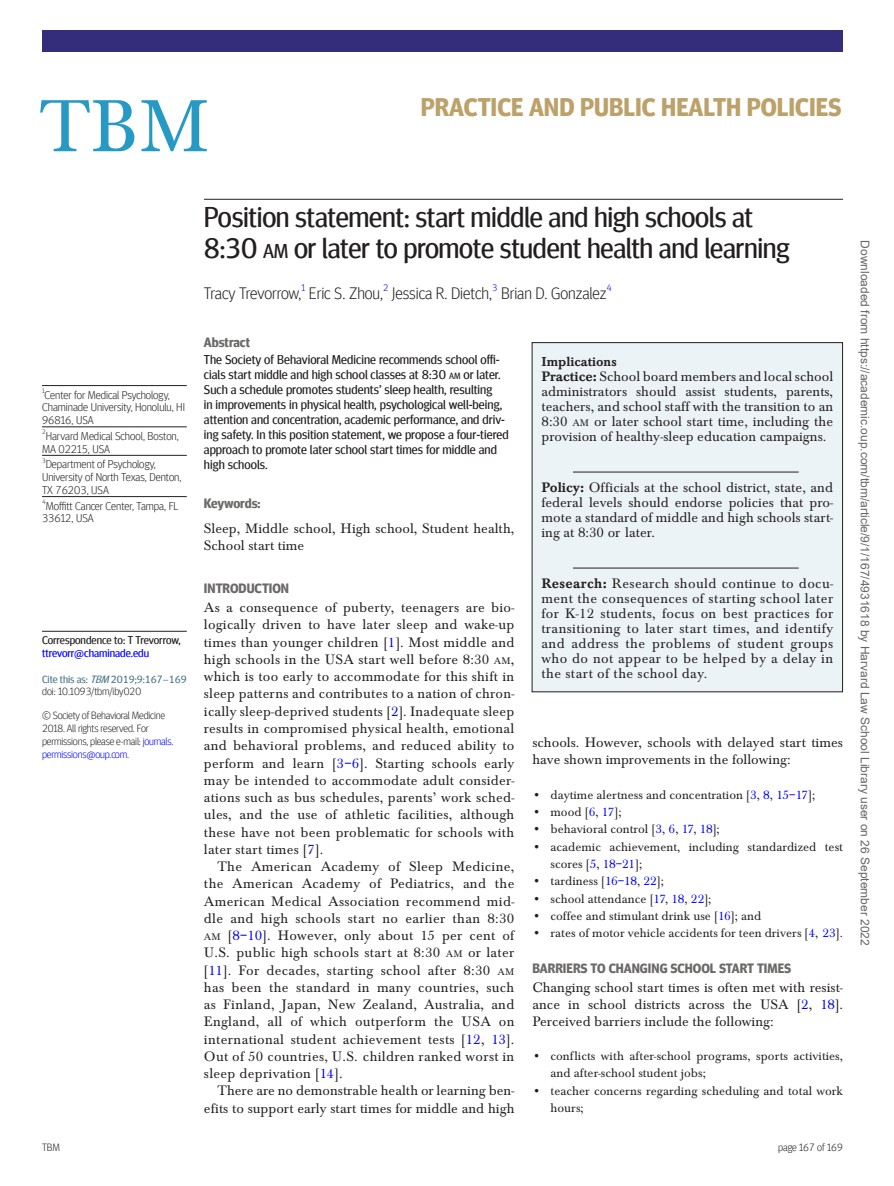
<style>
.page{position:relative;width:894px;height:1186px;background:#fff}
.page>*{position:absolute;margin:0;border:0;box-sizing:border-box;transform-origin:0 0}
.t1{font:76.5px "Baskerville EF";color:#269ac5}
.t2{font:28.5px/31.5px "Meta Headline Offc";letter-spacing:-.01em;color:#231f20}
.t3{font:700 25.5px "Meta Headline Offc";color:#bca26a}
.t4{font:300 16.5px "Meta Headline Offc";color:#231f20}
.t5{font:14.25px/17.2px "Baskerville EF";color:#231f20;text-align:justify}
.t6{font:700 13.5px "Meta Headline Offc";color:#6b6a68}
.t7{font:500 13.5px "Baskerville EF";color:#231f20}
.t8{font:12.75px/17.2px "Baskerville EF";color:#231f20}
.t9{font:12.75px/15px "Meta Headline Offc";letter-spacing:.005em;color:#231f20}
.t10{font:12px "Arial";color:#666}
.t11{font:300 11.25px/12.8px "Meta Headline Offc";color:#231f20}
.t12{font:11.25px "Meta Headline Offc";letter-spacing:-.01em;color:#231f20}
.t13{font:11.25px "Meta Headline Offc";color:#00f}
.t14{font:300 10.5px/12.8px "Meta Headline Offc";letter-spacing:-.015em;color:#231f20}
.t15{font:10.5px/12.8px "Meta Headline Offc";color:#4f788a}
.t16{font:300 9.6px "Meta Headline Offc";color:#00f}
.t17{font:300 6.6px "Meta Headline Offc";color:#231f20}
.s1{font-style:italic}
.s2{font-weight:300;color:#231f20}
.s3{color:#00f}
.s4{font-size:19.95px}
.s5{font-size:8.85px}
.s6{font-style:inherit}
.s7{font-size:10.05px}
.s8{font-weight:500}
</style>
<div class="page">
<div style="left:42px;top:30px;width:800px;height:21px;background:#332d7b"></div>
<hr style="left:204px;top:199px;width:638px;height:1px;background:#231f20">
<div style="left:532px;top:343px;width:310px;height:349px;background:#ebf3f6"></div>
<hr style="left:572px;top:472px;width:226px;height:1px;background:#231f20">
<hr style="left:572px;top:568px;width:226px;height:1px;background:#231f20">
<hr style="left:42px;top:385px;width:145px;height:1px;background:#231f20">
<hr style="left:42px;top:426px;width:145px;height:1px;background:#231f20">
<hr style="left:42px;top:455px;width:145px;height:1px;background:#231f20">
<hr style="left:42px;top:496px;width:145px;height:1px;background:#231f20">
<hr style="left:42px;top:631px;width:145px;height:1px;background:#231f20">
<h1 class="t1" style="left:39px;top:84px;width:171px">TBM</h1>
<h3 class="t3" style="left:421px;top:92px;width:421px">PRACTICE AND PUBLIC HEALTH POLICIES</h3>
<p class="t17" style="left:42px;top:387px;width:4px">1</p>
<p class="t11" style="left:42px;top:388px;width:144px">Center for Medical Psychology,<br>Chaminade University, Honolulu, HI<br>96816, USA</p>
<p class="t17" style="left:42px;top:428px;width:5px">2</p>
<p class="t11" style="left:42px;top:430px;width:138px;text-indent:4px">Harvard Medical School, Boston,<br>MA 02215, USA</p>
<p class="t17" style="left:42px;top:457px;width:5px">3</p>
<p class="t11" style="left:42px;top:458px;width:141px;text-indent:4px">Department of Psychology,<br>University of North Texas, Denton,<br>TX 76203, USA</p>
<p class="t17" style="left:42px;top:498px;width:5px">4</p>
<p class="t11" style="left:42px;top:499px;width:138px;text-indent:4px">Moffitt Cancer Center, Tampa, FL<br>33612, USA</p>
<p class="t12" style="left:42px;top:634px;width:140px">Correspondence to: T Trevorrow,</p>
<p class="t13" style="left:42px;top:647px;width:109px">ttrevorr@chaminade.edu</p>
<p class="t15" style="left:42px;top:673px;width:146px">Cite this as: <span class="s1">TBM</span> 2019;9:167–169 <span class="s2">doi: 10.1093/tbm/iby020</span></p>
<p class="t14" style="left:42px;top:709px;width:133px">© Society of Behavioral Medicine<br>2018. All rights reserved. For permissions, please e-mail: <span class="s3">journals. permissions@oup.com</span>.</p>
<h2 class="t2" style="left:204px;top:202px;width:586px">Position statement: start middle and high schools at<br>8:30 <span class="s4">AM</span> or later to promote student health and learning</h2>
<p class="t4" style="left:204px;top:283px;width:181px">Tracy Trevorrow, Eric S. Zhou,</p>
<p class="t16" style="left:301px;top:282px;width:5px">1</p>
<p class="t16" style="left:383px;top:282px;width:7px">2</p>
<p class="t4" style="left:392px;top:283px;width:101px">Jessica R. Dietch,</p>
<p class="t16" style="left:492px;top:282px;width:7px">3</p>
<p class="t4" style="left:501px;top:283px;width:107px">Brian D. Gonzalez</p>
<p class="t16" style="left:606px;top:282px;width:7px">4</p>
<p class="t6" style="left:204px;top:335px;width:48px">Abstract</p>
<p class="t9" style="left:204px;top:352px;width:306px">The Society of Behavioral Medicine recommends school offi&shy;cials start middle and high school classes at 8:30 <span class="s5">AM</span> or later.<br>Such a schedule promotes students’ sleep health, resulting<br>in improvements in physical health, psychological well-being, attention and concentration, academic performance, and driv&shy;ing safety. In this position statement, we propose a four-tiered approach to promote later school start times for middle and high schools<span class="s6">.</span></p>
<p class="t6" style="left:204px;top:495px;width:58px">Keywords:</p>
<p class="t5" style="left:204px;top:520px;width:312px">Sleep, Middle school, High school, Student health,<br>School start time</p>
<p class="t6" style="left:204px;top:581px;width:87px">INTRODUCTION</p>
<p class="t5" style="left:204px;top:599px;width:312px">As a consequence of puberty, teenagers are bio&shy;logically driven to have later sleep and wake-up times than younger children [<span class="s3">1</span>]. Most middle and high schools in the USA start well before 8:30 <span class="s7">AM</span>, which is too early to accommodate for this shift in sleep patterns and contributes to a nation of chron&shy;ically sleep-deprived students [<span class="s3">2</span>]. Inadequate sleep results in compromised physical health, emotional and behavioral problems, and reduced ability to perform and learn [<span class="s3">3–6</span>]. Starting schools early may be intended to accommodate adult consider&shy;ations such as bus schedules, parents’ work sched&shy;ules, and the use of athletic facilities, although these have not been problematic for schools with later start times [<span class="s3">7</span>].</p>
<p class="t5" style="left:204px;top:858px;width:312px;text-indent:14px">The American Academy of Sleep Medicine, the American Academy of Pediatrics, and the American Medical Association recommend mid&shy;dle and high schools start no earlier than 8:30<br><span class="s7">AM</span> [<span class="s3">8–10</span>]. However, only about 15 per cent of U.S. public high schools start at 8:30 <span class="s7">AM</span> or later [<span class="s3">11</span>]. For decades, starting school after 8:30 <span class="s7">AM </span>has been the standard in many countries, such as Finland, Japan, New Zealand, Australia, and England, all of which outperform the USA on international student achievement tests [<span class="s3">12</span>, <span class="s3">13</span>].<br>Out of 50 countries, U.S. children ranked worst in sleep deprivation [<span class="s3">14</span>].</p>
<p class="t5" style="left:204px;top:1082px;width:312px;text-align:right">There are no demonstrable health or learning ben&shy;efits to support early start times for middle and high</p>
<p class="t7" style="left:541px;top:354px;width:77px">Implications</p>
<p class="t5" style="left:541px;top:369px;width:293px;line-height:15px"><span class="s8">Practice:</span> School board members and local school administrators should assist students, parents, teachers, and school staff with the transition to an 8:30 <span class="s7">AM</span> or later school start time, including the provision of healthy-sleep education campaigns.</p>
<p class="t5" style="left:541px;top:480px;width:293px;line-height:15px"><span class="s8">Policy:</span> Officials at the school district, state, and federal levels should endorse policies that pro&shy;mote a standard of middle and high schools start&shy;ing at 8:30 or later.</p>
<p class="t5" style="left:541px;top:576px;width:293px;line-height:15px"><span class="s8">Research:</span> Research should continue to docu&shy;ment the consequences of starting school later for K-12 students, focus on best practices for transitioning to later start times, and identify and address the problems of student groups who do not appear to be helped by a delay in the start of the school day.</p>
<p class="t5" style="left:532px;top:734px;width:312px">schools. However, schools with delayed start times have shown improvements in the following:</p>
<p class="t8" style="left:532px;top:786px;width:284px">• daytime alertness and concentration [<span class="s3">3</span>, <span class="s3">8</span>, <span class="s3">15–17</span>];</p>
<p class="t8" style="left:532px;top:804px;width:91px">• mood [<span class="s3">6</span>, <span class="s3">17</span>];</p>
<p class="t8" style="left:532px;top:821px;width:189px">• behavioral control [<span class="s3">3</span>, <span class="s3">6</span>, <span class="s3">17</span>, <span class="s3">18</span>];</p>
<p class="t8" style="left:550px;top:838px;width:294px;text-indent:-18px">• academic achievement, including standardized test scores [<span class="s3">5</span>, <span class="s3">18–21</span>];</p>
<p class="t8" style="left:532px;top:873px;width:133px">• tardiness [<span class="s3">16–18</span>, <span class="s3">22</span>];</p>
<p class="t8" style="left:532px;top:890px;width:180px">• school attendance [<span class="s3">17</span>, <span class="s3">18</span>, <span class="s3">22</span>];</p>
<p class="t8" style="left:532px;top:907px;width:230px">• coffee and stimulant drink use [<span class="s3">16</span>]; and</p>
<p class="t8" style="left:532px;top:924px;width:312px">• rates of motor vehicle accidents for teen drivers [<span class="s3">4</span>, <span class="s3">23</span>].</p>
<p class="t6" style="left:532px;top:960px;width:260px">BARRIERS TO CHANGING SCHOOL START TIMES</p>
<p class="t5" style="left:532px;top:979px;width:312px">Changing school start times is often met with resist&shy;ance in school districts across the USA [<span class="s3">2</span>, <span class="s3">18</span>].<br>Perceived barriers include the following:</p>
<p class="t8" style="left:550px;top:1047px;width:294px;text-indent:-18px">• conflicts with after-school programs, sports activities, and after-school student jobs;</p>
<p class="t8" style="left:550px;top:1082px;width:294px;text-indent:-18px">• teacher concerns regarding scheduling and total work hours;</p>
<p class="t14" style="left:42px;top:1140px;width:19px">TBM</p>
<p class="t14" style="left:778px;top:1140px;width:66px">page 167 of 169</p>
<p class="t10" style="left:869px;top:240px;width:707px;rotate:90deg">Downloaded from https://academic.oup.com/tbm/article/9/1/167/4931618 by Harvard Law School Library user on 26 September 2022</p>
</div>
